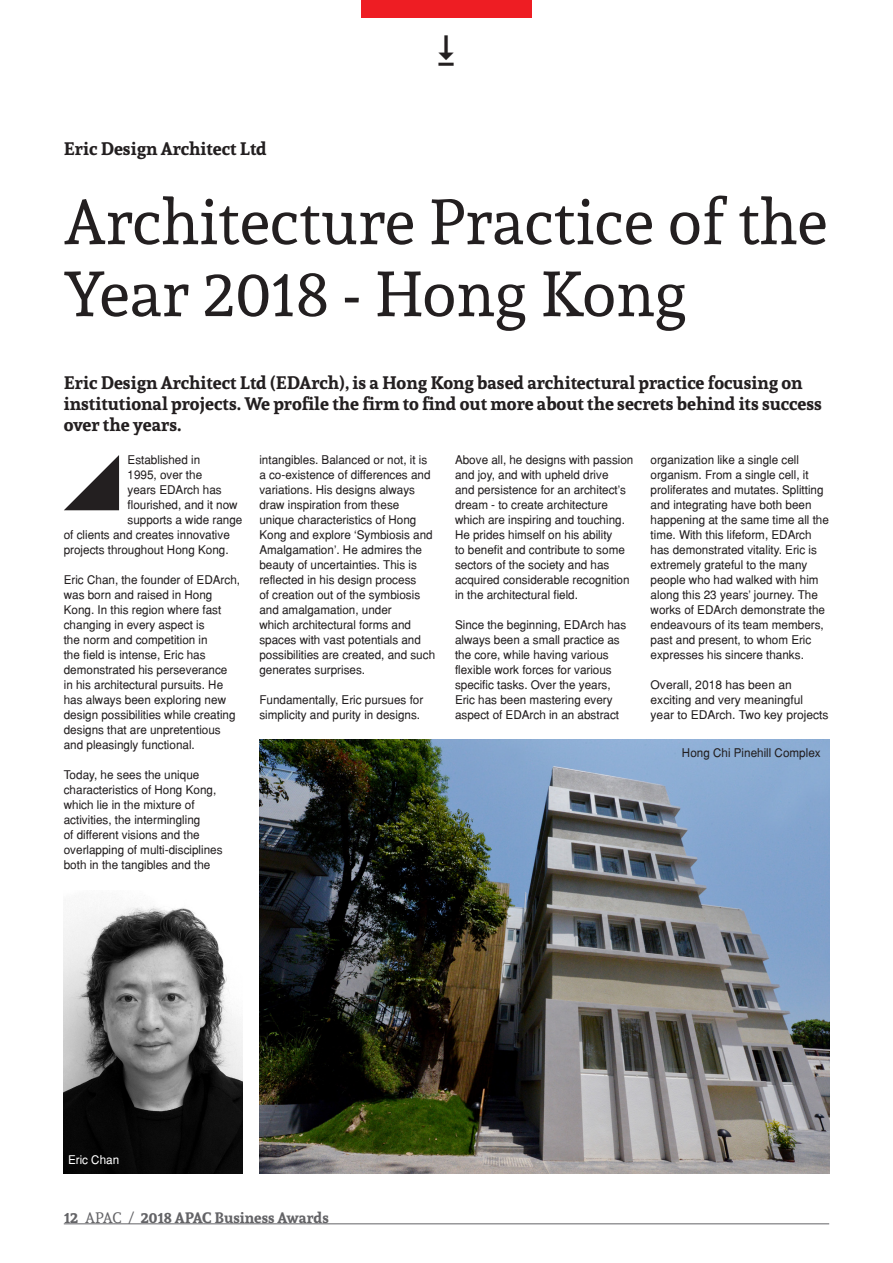
<style>
.page{position:relative;width:893px;height:1263px;background:#fff}
.page>*{position:absolute;margin:0;border:0;box-sizing:border-box;transform-origin:0 0}
.t1{font:63px/72px "Andada";color:#231f20}
.t2{font:700 18px/21px "Andada";color:#231f20}
.t3{font:700 15px "Andada";color:#636366}
.t4{font:12px/15px "Helvetica";color:#231f20}
.t5{font:12px "Helvetica";color:#fff}
.s1{font-weight:400}
</style>
<div class="page">
<hr style="left:64px;top:1223px;width:765px;height:1px;background:#636366">
<div style="left:361px;top:0;width:170px;height:17px;background:#ee1d23"></div>
<img style="left:259px;top:740px;width:570px;height:434px">
<img style="left:64px;top:906px;width:178px;height:267px">
<svg style="left:64px;top:455px;width:55px;height:55px"></svg>
<p class="t2" style="left:64px;top:137px;width:205px">Eric Design Architect Ltd</p>
<p class="t1" style="left:64px;top:185px;width:765px">Architecture Practice of the<br>Year 2018 - Hong Kong</p>
<p class="t2" style="left:64px;top:371px;width:759px">Eric Design Architect Ltd (EDArch), is a Hong Kong based architectural practice focusing on institutional projects. We profile the firm to find out more about the secrets behind its success over the years.</p>
<p class="t4" style="left:128px;top:452px;width:74px">Established in</p>
<p class="t4" style="left:128px;top:467px;width:76px">1995, over the</p>
<p class="t4" style="left:128px;top:482px;width:96px">years EDArch has</p>
<p class="t4" style="left:128px;top:497px;width:112px">flourished, and it now</p>
<p class="t4" style="left:128px;top:512px;width:116px">supports a wide range</p>
<p class="t4" style="left:64px;top:527px;width:168px">of clients and creates innovative</p>
<p class="t4" style="left:64px;top:542px;width:166px">projects throughout Hong Kong.</p>
<p class="t4" style="left:64px;top:572px;width:178px">Eric Chan, the founder of EDArch, was born and raised in Hong<br>Kong. In this region where fast changing in every aspect is<br>the norm and competition in<br>the field is intense, Eric has demonstrated his perseverance<br>in his architectural pursuits. He has always been exploring new design possibilities while creating designs that are unpretentious and pleasingly functional.</p>
<p class="t4" style="left:64px;top:767px;width:160px">Today, he sees the unique characteristics of Hong Kong, which lie in the mixture of activities, the intermingling<br>of different visions and the overlapping of multi-disciplines both in the tangibles and the</p>
<p class="t4" style="left:455px;top:452px;width:180px">Above all, he designs with passion and joy, and with upheld drive<br>and persistence for an architect’s dream - to create architecture which are inspiring and touching.<br>He prides himself on his ability<br>to benefit and contribute to some sectors of the society and has acquired considerable recognition in the architectural field.</p>
<p class="t4" style="left:455px;top:617px;width:173px">Since the beginning, EDArch has always been a small practice as the core, while having various flexible work forces for various specific tasks. Over the years,<br>Eric has been mastering every aspect of EDArch in an abstract</p>
<p class="t4" style="left:259px;top:452px;width:177px">intangibles. Balanced or not, it is a co-existence of differences and variations. His designs always draw inspiration from these unique characteristics of Hong<br>Kong and explore ‘Symbiosis and<br>Amalgamation’. He admires the beauty of uncertainties. This is reflected in his design process<br>of creation out of the symbiosis and amalgamation, under<br>which architectural forms and spaces with vast potentials and possibilities are created, and such generates surprises.</p>
<p class="t4" style="left:259px;top:692px;width:165px">Fundamentally, Eric pursues for simplicity and purity in designs.</p>
<p class="t4" style="left:651px;top:452px;width:180px">organization like a single cell organism. From a single cell, it proliferates and mutates. Splitting and integrating have both been happening at the same time all the time. With this lifeform, EDArch has demonstrated vitality. Eric is extremely grateful to the many people who had walked with him along this 23 years’ journey. The works of EDArch demonstrate the endeavours of its team members, past and present, to whom Eric expresses his sincere thanks.</p>
<p class="t4" style="left:651px;top:677px;width:179px">Overall, 2018 has been an exciting and very meaningful year to EDArch. Two key projects</p>
<p class="t4" style="left:682px;top:745px;width:140px">Hong Chi Pinehill Complex</p>
<p class="t5" style="left:68px;top:1152px;width:53px">Eric Chan</p>
<p class="t3" style="left:64px;top:1208px;width:266px">12 <span class="s1">APAC /</span> 2018 APAC Business Awards</p>
</div>
